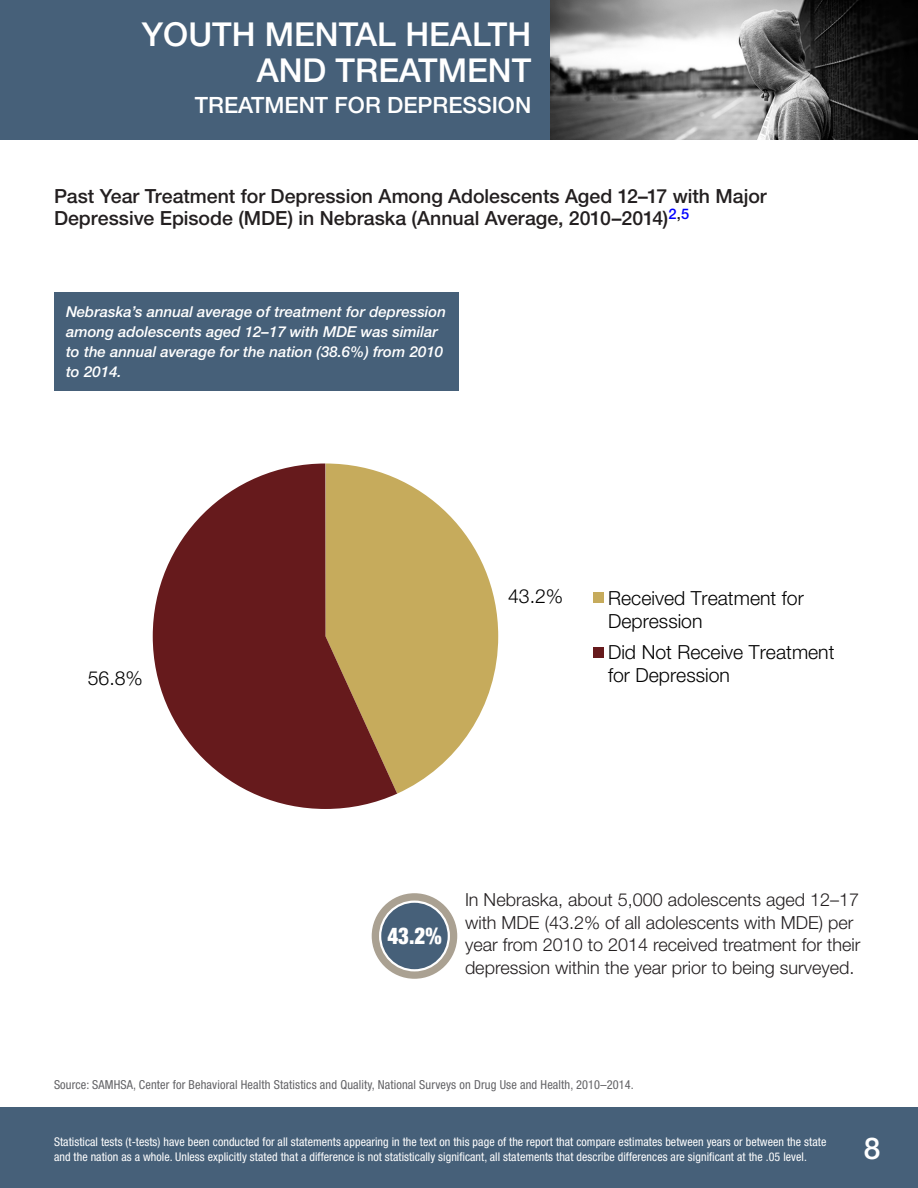
<style>
.page{position:relative;width:918px;height:1188px;background:#fff}
.page>*{position:absolute;margin:0;border:0;box-sizing:border-box;transform-origin:0 0}
.t1{font:500 33px/36px "Helvetica Neue LT Std";color:#fff;text-align:right}
.t2{font:500 30px "Helvetica Neue LT Std";color:#fff}
.t3{font:900 condensed 23.25px "Helvetica Neue LT Std";color:#fff;scale:.9 1}
.t4{font:500 22.5px "Helvetica Neue LT Std";color:#fff}
.t5{font:500 19.5px/22.5px "Helvetica Neue LT Std";color:#231f20}
.t6{font:300 19.5px/23px "Helvetica Neue LT Std";color:#000}
.t7{font:300 18px/22.5px "Helvetica Neue LT Std";color:#231f20}
.t8{font:italic 500 15px/20.2px "Helvetica Neue LT Std";color:#fff}
.t9{font:condensed 12.3px "Helvetica Neue LT Std";letter-spacing:.01em;color:#636366}
.t10{font:condensed 12px/15px "Helvetica Neue LT Std";letter-spacing:.005em;color:#fff}
.s1{font-size:18.6px}
</style>
<div class="page">
<div style="left:0;top:0;width:551px;height:140px;background:#466079"></div>
<div style="left:0;top:1107px;width:918px;height:81px;background:#466079"></div>
<img style="left:551px;top:0;width:367px;height:140px">
<div style="left:54px;top:292px;width:405px;height:99px;background:#466079"></div>
<svg style="left:397px;top:478px;width:101px;height:316px;fill:#c6ab5c"></svg>
<svg style="left:153px;top:464px;width:244px;height:345px;fill:#661a1c"></svg>
<div style="left:593px;top:593px;width:10px;height:10px;background:#c6ab5c"></div>
<div style="left:593px;top:648px;width:10px;height:10px;background:#661a1c"></div>
<svg style="left:372px;top:893px;width:85px;height:86px"></svg>
<svg style="left:379px;top:901px;width:71px;height:70px"></svg>
<div style="left:381px;top:903px;width:67px;height:66px;background:#466079;border-radius:50%"></div>
<h1 class="t1" style="left:142px;top:16px;width:391px">YOUTH MENTAL HEALTH<br>AND TREATMENT</h1>
<h3 class="t4" style="left:195px;top:92px;width:338px">TREATMENT FOR DEPRESSION</h3>
<p class="t5" style="left:54px;top:185px;width:714px">Past Year Treatment for Depression Among Adolescents Aged 12–17 with Major<br>Depressive Episode (MDE) in Nebraska (Annual Average, 2010–2014)<sup>2</sup><sup>,</sup><sup>5</sup></p>
<p class="t8" style="left:66px;top:301px;width:382px">Nebraska’s annual average of treatment for depression among adolescents aged 12–17 with MDE was similar to the annual average for the nation (38.6%) from 2010 to 2014.</p>
<h3 class="t6" style="left:88px;top:666px;width:57px">56.8%</h3>
<h3 class="t6" style="left:508px;top:584px;width:57px">43.2%</h3>
<h3 class="t6" style="left:608px;top:586px;width:197px">Received Treatment for<br>Depression</h3>
<h3 class="t6" style="left:608px;top:641px;width:228px">Did Not Receive Treatment for Depression</h3>
<h3 class="t3" style="left:387px;top:921px;width:62px">43<span class="s1">.</span>2%</h3>
<p class="t7" style="left:465px;top:888px;width:397px">In Nebraska, about 5,000 adolescents aged 12–17 with MDE (43.2% of all adolescents with MDE) per year from 2010 to 2014 received treatment for their depression within the year prior to being surveyed.</p>
<p class="t9" style="left:54px;top:1078px;width:581px">Source: SAMHSA, Center for Behavioral Health Statistics and Quality, National Surveys on Drug Use and Health, 2010–2014.</p>
<p class="t10" style="left:54px;top:1134px;width:774px">Statistical tests (t-tests) have been conducted for all statements appearing in the text on this page of the report that compare estimates between years or between the state and the nation as a whole. Unless explicitly stated that a difference is not statistically significant, all statements that describe differences are significant at the .05 level.</p>
<h2 class="t2" style="left:864px;top:1130px;width:18px">8</h2>
</div>
